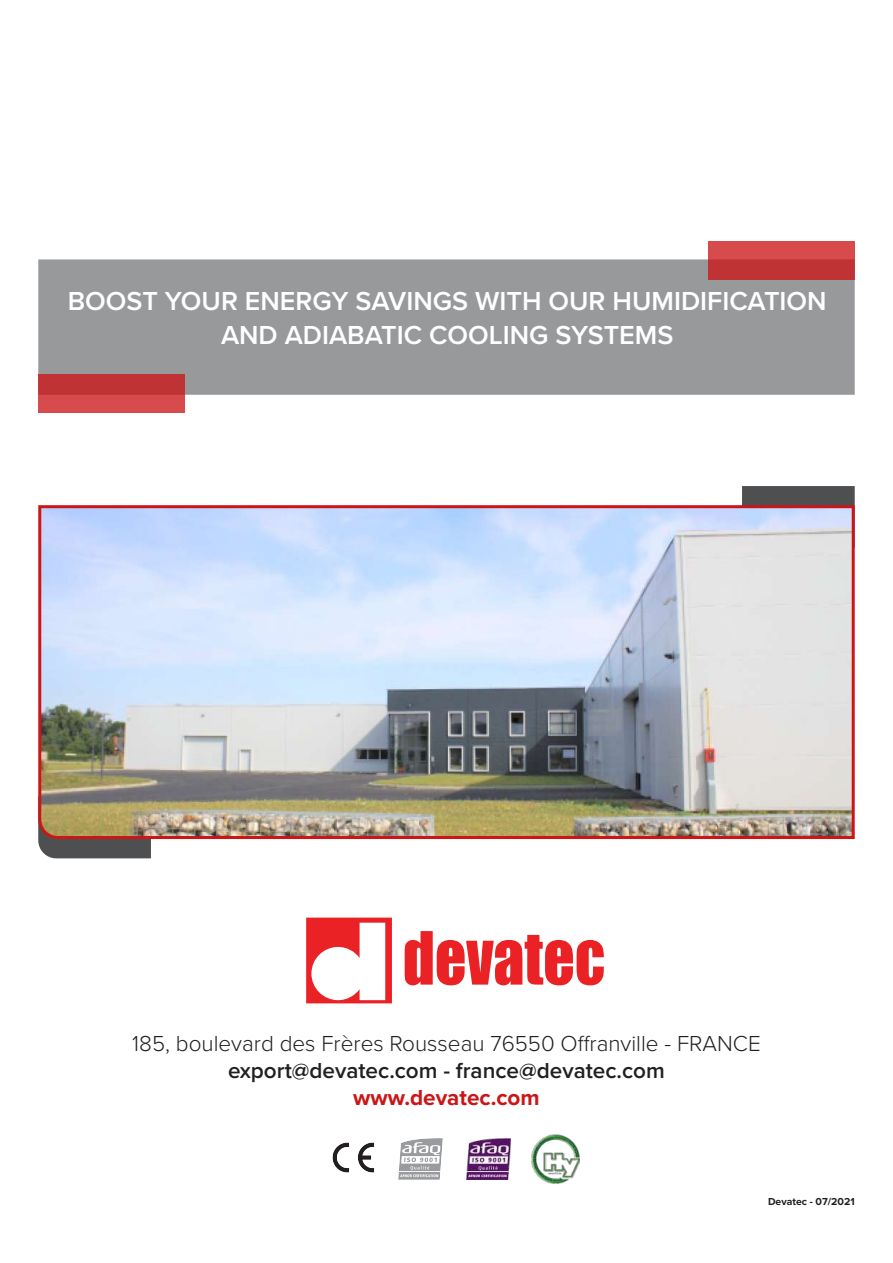
<style>
.page{position:relative;width:893px;height:1263px;background:#fff}
.page>*{position:absolute;margin:0;border:0;box-sizing:border-box;transform-origin:0 0}
.t1{font:600 27px/34.2px "Proxima Nova";color:#fff;text-align:center}
.t2{font:300 22.5px "Proxima Nova";color:#231f20}
.t3{font:600 22.5px "Proxima Nova";color:#231f20}
.t4{font:700 22.5px "Proxima Nova";color:#cc1517}
.t5{font:700 10.5px "Proxima Nova";color:#231f20}
</style>
<div class="page">
<div style="left:38px;top:259px;width:817px;height:136px;background:#97999b;border:2px solid #7e8083"></div>
<img style="left:332px;top:1142px;width:43px;height:31px">
<img style="left:531px;top:1135px;width:48px;height:48px">
<img style="left:398px;top:1139px;width:44px;height:40px">
<img style="left:467px;top:1139px;width:44px;height:40px">
<div style="left:742px;top:486px;width:113px;height:18px;background:#4e4f50"></div>
<div style="left:38px;top:840px;width:113px;height:18px;background:#4e4f50"></div>
<img style="left:38px;top:504px;width:817px;height:336px">
<svg style="left:405px;top:931px;width:199px;height:54px"></svg>
<svg style="left:306px;top:918px;width:86px;height:85px"></svg>
<div style="left:708px;top:242px;width:147px;height:38px;background:linear-gradient(to right,#ca3e3f,#ca3e3f)"></div>
<div style="left:38px;top:374px;width:147px;height:38px;background:linear-gradient(to right,#ca3e3f,#ca3e3f)"></div>
<p class="t1" style="left:68px;top:283px;width:760px">BOOST YOUR ENERGY SAVINGS WITH OUR HUMIDIFICATION<br>AND ADIABATIC COOLING SYSTEMS</p>
<p class="t2" style="left:132px;top:1026px;width:630px">185, boulevard des Frères Rousseau 76550 Offranville - FRANCE</p>
<p class="t3" style="left:228px;top:1053px;width:438px">export@devatec.com - france@devatec.com</p>
<p class="t4" style="left:353px;top:1080px;width:188px">www.devatec.com</p>
<p class="t5" style="left:768px;top:1193px;width:88px">Devatec - 07/2021</p>
</div>
